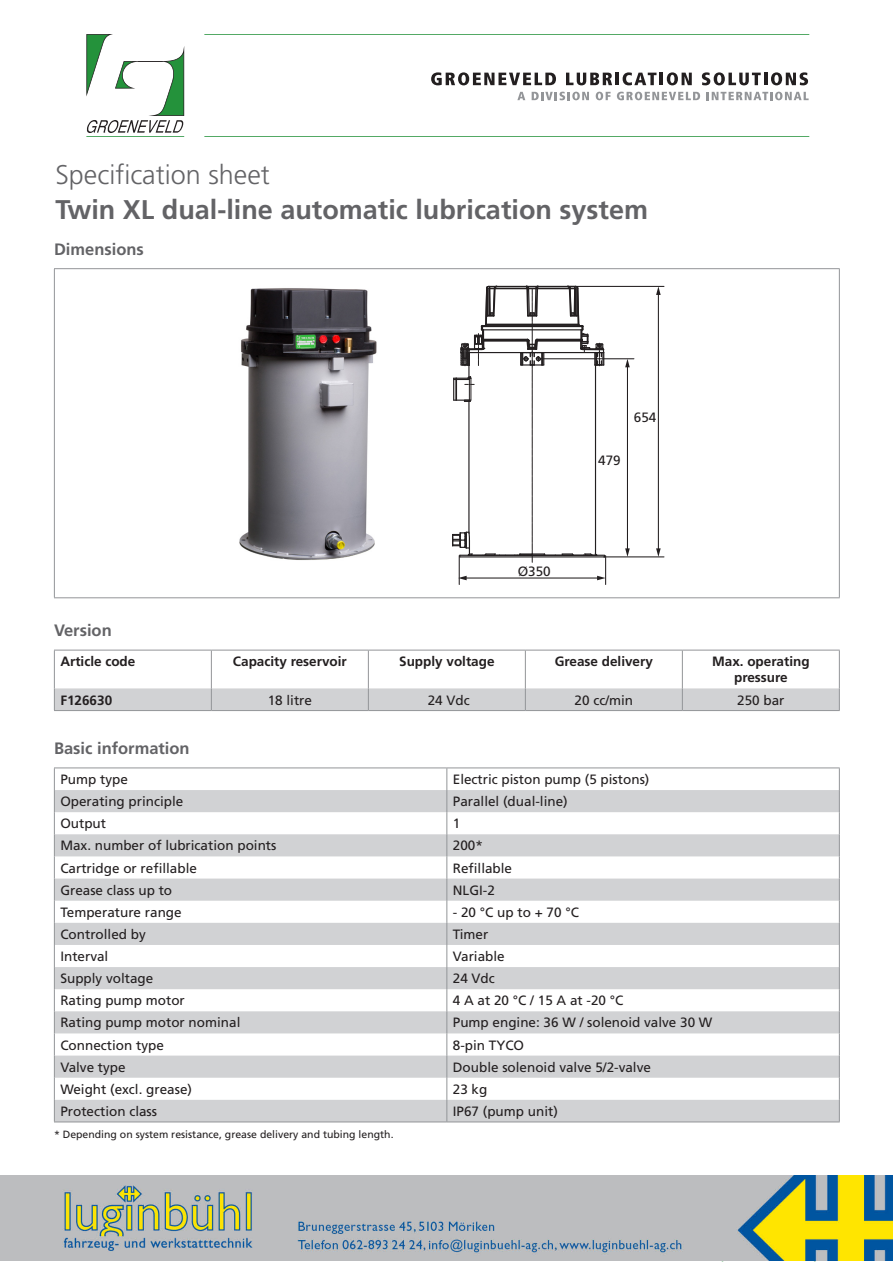
<style>
.page{position:relative;width:893px;height:1263px;background:#fff}
.page>*{position:absolute;margin:0;border:0;box-sizing:border-box;transform-origin:0 0}
.Title_1{font:700 27px "Frutiger LT Std";color:#636366}
.Title_1-2{font:300 27px "Frutiger LT Std";color:#636366}
.Title_2{font:700 16.5px "Frutiger LT Std";color:#636366}
.body{font:13.5px "Frutiger LT Std";color:#231f20}
.body-2{font:700 13.5px/16.2px "Frutiger LT Std";color:#231f20;text-align:center}
.t1{font:13.5px "Frutiger";color:#231f20}
.Footnote{font:10.5px "Frutiger LT Std";color:#231f20}
</style>
<div class="page">
<hr style="left:54px;top:268px;width:786px;height:1px;background:#939598">
<hr style="left:54px;top:269px;width:1px;height:328px;background:#939598">
<hr style="left:839px;top:269px;width:1px;height:328px;background:#939598">
<hr style="left:54px;top:597px;width:786px;height:1px;background:#939598">
<img style="left:239px;top:288px;width:138px;height:272px">
<hr style="left:658px;top:293px;width:1px;height:257px;background:#231f20">
<svg style="left:656px;top:548px;width:5px;height:8px"></svg>
<svg style="left:656px;top:287px;width:5px;height:8px"></svg>
<hr style="left:604px;top:556px;width:60px;height:1px;background:#231f20">
<hr style="left:568px;top:286px;width:96px;height:1px;background:#231f20">
<hr style="left:627px;top:366px;width:1px;height:184px;background:#231f20">
<svg style="left:625px;top:359px;width:5px;height:8px"></svg>
<svg style="left:625px;top:548px;width:5px;height:9px"></svg>
<hr style="left:540px;top:358px;width:94px;height:1px;background:#231f20">
<svg style="left:452px;top:285px;width:154px;height:299px"></svg>
<svg style="left:55px;top:790px;width:784px;height:331px;fill:#d1d2d4"></svg>
<svg style="left:446px;top:768px;width:1px;height:353px"></svg>
<hr style="left:54px;top:767px;width:393px;height:1px;background:#939598">
<hr style="left:447px;top:767px;width:393px;height:1px;background:#939598">
<svg style="left:54px;top:768px;width:1px;height:353px"></svg>
<svg style="left:839px;top:768px;width:1px;height:353px"></svg>
<hr style="left:54px;top:1121px;width:393px;height:1px;background:#939598">
<hr style="left:447px;top:1121px;width:393px;height:1px;background:#939598">
<svg style="left:54px;top:650px;width:786px;height:60px"></svg>
<hr style="left:54px;top:710px;width:157px;height:1px;background:#939598">
<hr style="left:211px;top:710px;width:157px;height:1px;background:#939598">
<hr style="left:368px;top:710px;width:157px;height:1px;background:#939598">
<hr style="left:525px;top:710px;width:157px;height:1px;background:#939598">
<hr style="left:682px;top:710px;width:158px;height:1px;background:#939598">
<svg style="left:86px;top:34px;width:98px;height:103px"></svg>
<svg style="left:204px;top:136px;width:605px;height:1px"></svg>
<svg style="left:431px;top:72px;width:125px;height:13px"></svg>
<svg style="left:566px;top:73px;width:46px;height:12px"></svg>
<hr style="left:615px;top:73px;width:4px;height:12px;background:#231f20">
<svg style="left:623px;top:72px;width:69px;height:13px"></svg>
<svg style="left:702px;top:72px;width:106px;height:13px"></svg>
<svg style="left:517px;top:92px;width:8px;height:8px"></svg>
<svg style="left:532px;top:92px;width:57px;height:8px"></svg>
<svg style="left:596px;top:92px;width:15px;height:8px"></svg>
<svg style="left:617px;top:92px;width:83px;height:8px"></svg>
<svg style="left:707px;top:92px;width:102px;height:8px"></svg>
<svg style="left:204px;top:34px;width:605px;height:1px"></svg>
<img style="left:0;top:1176px;width:893px;height:85px">
<p class="Title_1-2" style="left:55px;top:159px;width:216px">Specification sheet</p>
<p class="Title_1" style="left:55px;top:194px;width:594px">Twin XL dual-line automatic lubrication system</p>
<p class="Title_2" style="left:54px;top:239px;width:91px">Dimensions</p>
<p class="Title_2" style="left:54px;top:621px;width:59px">Version</p>
<p class="t1" style="left:518px;top:563px;width:35px">Ø350</p>
<p class="t1" style="left:598px;top:453px;width:24px">479</p>
<p class="t1" style="left:634px;top:409px;width:24px">654</p>
<p class="body-2" style="left:60px;top:653px;width:77px">Article code</p>
<p class="body-2" style="left:233px;top:653px;width:115px">Capacity reservoir</p>
<p class="body-2" style="left:399px;top:653px;width:97px">Supply voltage</p>
<p class="body-2" style="left:555px;top:653px;width:100px">Grease delivery</p>
<p class="body-2" style="left:712px;top:653px;width:99px">Max. operating pressure</p>
<p class="body-2" style="left:60px;top:692px;width:53px">F126630</p>
<p class="body" style="left:268px;top:692px;width:46px">18 litre</p>
<p class="body" style="left:428px;top:692px;width:44px">24 Vdc</p>
<p class="body" style="left:575px;top:692px;width:60px">20 cc/min</p>
<p class="body" style="left:737px;top:692px;width:49px">250 bar</p>
<p class="Title_2" style="left:54px;top:738px;width:137px">Basic information</p>
<p class="body" style="left:60px;top:771px;width:69px">Pump type</p>
<p class="body" style="left:453px;top:771px;width:198px">Electric piston pump (5 pistons)</p>
<p class="body" style="left:60px;top:793px;width:125px">Operating principle</p>
<p class="body" style="left:453px;top:793px;width:116px">Parallel (dual-line)</p>
<p class="body" style="left:60px;top:816px;width:47px">Output</p>
<p class="body" style="left:453px;top:816px;width:9px">1</p>
<p class="body" style="left:60px;top:838px;width:218px">Max. number of lubrication points</p>
<p class="body" style="left:453px;top:838px;width:32px">200*</p>
<p class="body" style="left:60px;top:860px;width:138px">Cartridge or refillable</p>
<p class="body" style="left:453px;top:860px;width:61px">Refillable</p>
<p class="body" style="left:60px;top:882px;width:113px">Grease class up to</p>
<p class="body" style="left:453px;top:882px;width:43px">NLGI-2</p>
<p class="body" style="left:60px;top:904px;width:123px">Temperature range</p>
<p class="body" style="left:453px;top:904px;width:128px">- 20 °C up to + 70 °C</p>
<p class="body" style="left:60px;top:926px;width:87px">Controlled by</p>
<p class="body" style="left:453px;top:926px;width:37px">Timer</p>
<p class="body" style="left:60px;top:948px;width:50px">Interval</p>
<p class="body" style="left:453px;top:948px;width:53px">Variable</p>
<p class="body" style="left:60px;top:970px;width:95px">Supply voltage</p>
<p class="body" style="left:453px;top:970px;width:44px">24 Vdc</p>
<p class="body" style="left:60px;top:993px;width:126px">Rating pump motor</p>
<p class="body" style="left:453px;top:993px;width:172px">4 A at 20 °C / 15 A at -20 °C</p>
<p class="body" style="left:60px;top:1015px;width:182px">Rating pump motor nominal</p>
<p class="body" style="left:453px;top:1015px;width:261px">Pump engine: 36 W / solenoid valve 30 W</p>
<p class="body" style="left:60px;top:1037px;width:105px">Connection type</p>
<p class="body" style="left:453px;top:1037px;width:73px">8-pin TYCO</p>
<p class="body" style="left:60px;top:1059px;width:67px">Valve type</p>
<p class="body" style="left:453px;top:1059px;width:200px">Double solenoid valve 5/2-valve</p>
<p class="body" style="left:60px;top:1081px;width:133px">Weight (excl. grease)</p>
<p class="body" style="left:453px;top:1081px;width:36px">23 kg</p>
<p class="body" style="left:60px;top:1103px;width:98px">Protection class</p>
<p class="body" style="left:453px;top:1103px;width:107px">IP67 (pump unit)</p>
<p class="Footnote" style="left:54px;top:1128px;width:341px">* Depending on system resistance, grease delivery and tubing length.</p>
</div>
